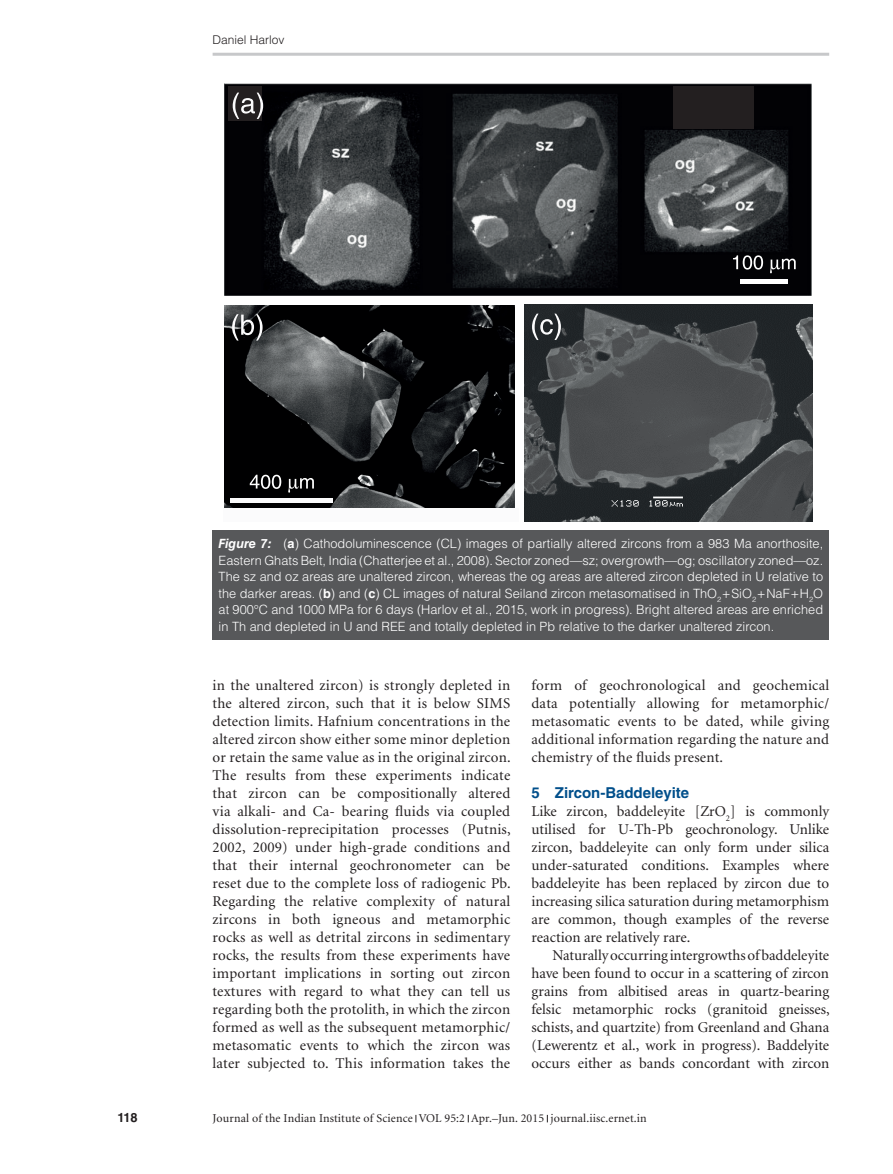
<style>
.page{position:relative;width:893px;height:1174px;background:#fff}
.page>*{position:absolute;margin:0;border:0;box-sizing:border-box;transform-origin:0 0}
.Tx{font:15px/18px "Minion";letter-spacing:.01em;color:#231f20;text-align:justify}
.TxF{font:15px/18px "Minion";color:#231f20;text-align:justify}
.t1{font:700 15px "Helvetica LT Std";color:#014f8b}
.FigC{font:300 12.75px/16.5px "Helvetica LT Std";color:#fff;text-align:justify}
.t2{font:700 12.75px "Helvetica LT Std";color:#231f20}
.t3{font:12px "Minion";letter-spacing:.01em;color:#231f20}
.t4{font:300 12px "Helvetica LT Std";color:#231f20}
.s1{font-weight:700;font-style:italic}
.s2{font-weight:700}
</style>
<div class="page">
<hr style="left:213px;top:53px;width:616px;height:3px;background:#c7c8ca">
<div style="left:213px;top:530px;width:616px;height:110px;background:#57585a"></div>
<img style="left:224px;top:84px;width:588px;height:211px">
<div style="left:229px;top:86px;width:33px;height:34px;background:#231f20"></div>
<hr style="left:740px;top:279px;width:48px;height:4px;background:#fff">
<svg style="left:733px;top:255px;width:30px;height:14px"></svg>
<svg style="left:770px;top:259px;width:26px;height:14px"></svg>
<div style="left:673px;top:86px;width:80px;height:42px;background:#231f20"></div>
<svg style="left:233px;top:93px;width:30px;height:26px"></svg>
<img style="left:524px;top:305px;width:288px;height:216px">
<svg style="left:532px;top:314px;width:29px;height:26px"></svg>
<img style="left:224px;top:305px;width:290px;height:203px">
<svg style="left:232px;top:314px;width:31px;height:26px"></svg>
<hr style="left:231px;top:498px;width:102px;height:4px;background:#fbfbfc">
<div style="left:224px;top:508px;width:295px;height:13px;background:#fbfbfc"></div>
<svg style="left:250px;top:475px;width:31px;height:14px"></svg>
<svg style="left:288px;top:478px;width:26px;height:14px"></svg>
<p class="t4" style="left:213px;top:32px;width:74px">Daniel Harlov</p>
<p class="FigC" style="left:219px;top:535px;width:606px"><span class="s1">Figure 7:</span> (<span class="s2">a</span>) Cathodoluminescence (CL) images of partially altered zircons from a 983 Ma anorthosite, Eastern Ghats Belt, India (Chatterjee et al., 2008). Sector zoned—sz; overgrowth—og; oscillatory zoned—oz.<br>The sz and oz areas are unaltered zircon, whereas the og areas are altered zircon depleted in U relative to the darker areas. (<span class="s2">b</span>) and (<span class="s2">c</span>) CL images of natural Seiland zircon metasomatised in ThO<sub>2</sub> SiO<sub>2</sub> NaF H<sub>2</sub>O at 900°C and 1000 MPa for 6 days (Harlov et al., 2015, work in progress). Bright altered areas are enriched in Th and depleted in U and REE and totally depleted in Pb relative to the darker unaltered zircon.</p>
<p class="Tx" style="left:213px;top:677px;width:300px">in the unaltered zircon) is strongly depleted in the altered zircon, such that it is below SIMS detection limits. Hafnium concentrations in the altered zircon show either some minor depletion or retain the same value as in the original zircon.<br>The results from these experiments indicate that zircon can be compositionally altered via alkali- and Ca- bearing fluids via coupled dissolution-reprecipitation processes (Putnis, 2002, 2009) under high-grade conditions and that their internal geochronometer can be reset due to the complete loss of radiogenic Pb.<br>Regarding the relative complexity of natural zircons in both igneous and metamorphic rocks as well as detrital zircons in sedimentary rocks, the results from these experiments have important implications in sorting out zircon textures with regard to what they can tell us regarding both the protolith, in which the zircon formed as well as the subsequent metamorphic/ metasomatic events to which the zircon was later subjected to. This information takes the</p>
<p class="Tx" style="left:531px;top:677px;width:299px">form of geochronological and geochemical data potentially allowing for metamorphic/ metasomatic events to be dated, while giving additional information regarding the nature and chemistry of the fluids present.</p>
<h1 class="t1" style="left:531px;top:784px;width:159px">5 Zircon-Baddeleyite</h1>
<p class="TxF" style="left:531px;top:803px;width:299px">Like zircon, baddeleyite [ZrO<sub>2</sub>] is commonly utilised for U-Th-Pb geochronology. Unlike zircon, baddeleyite can only form under silica under-saturated conditions. Examples where baddeleyite has been replaced by zircon due to increasing silica saturation during metamorphism are common, though examples of the reverse reaction are relatively rare.</p>
<p class="Tx" style="left:531px;top:947px;width:300px;text-indent:21px">Naturally occurring intergrowths of baddeleyite have been found to occur in a scattering of zircon grains from albitised areas in quartz-bearing felsic metamorphic rocks (granitoid gneisses, schists, and quartzite) from Greenland and Ghana (Lewerentz et al., work in progress). Baddelyite occurs either as bands concordant with zircon</p>
<p class="t2" style="left:118px;top:1110px;width:21px">118</p>
<p class="t3" style="left:213px;top:1112px;width:436px">Journal of the Indian Institute of Science VOL 95:2 Apr.–Jun. 2015 journal.iisc.ernet.in</p>
</div>
